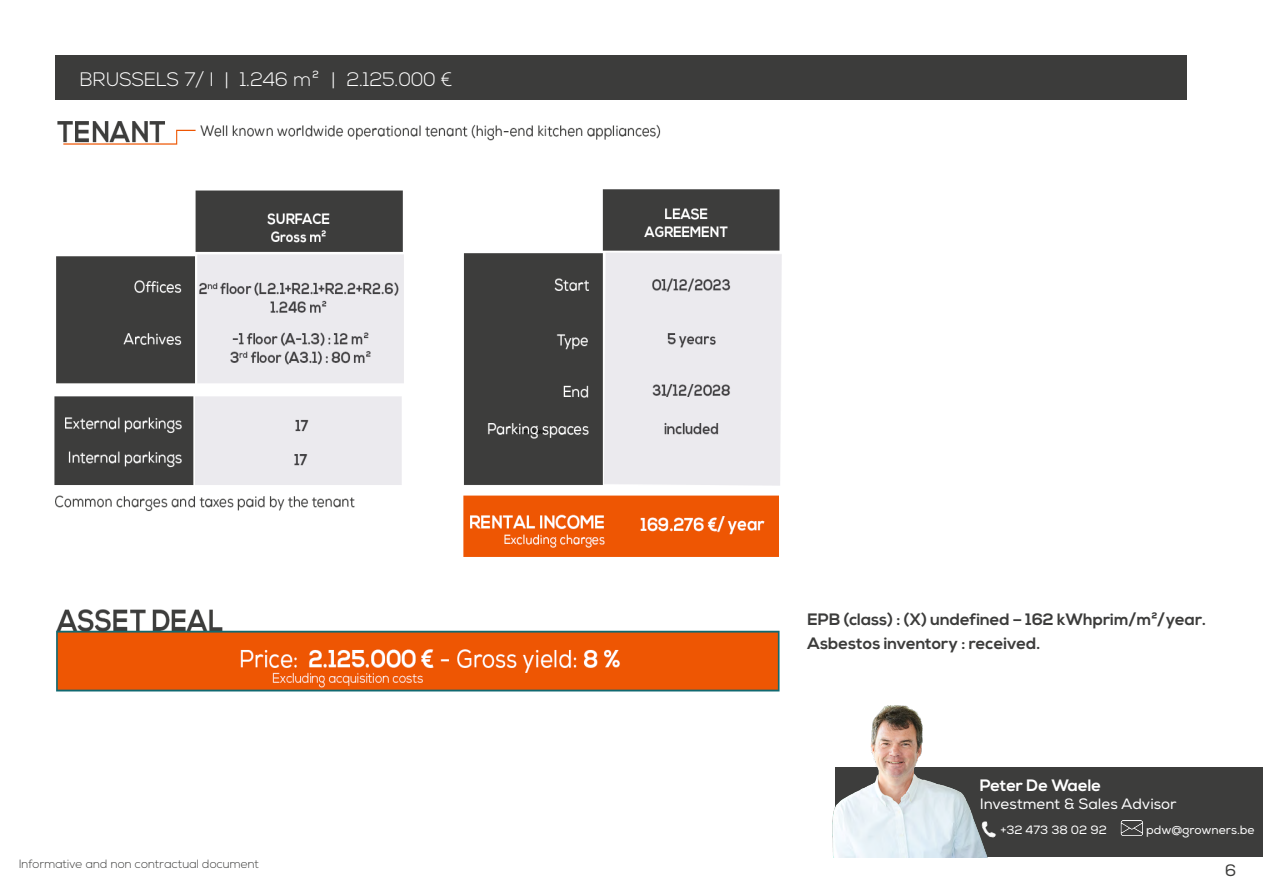
<style>
.page{position:relative;width:1263px;height:893px;background:#fff}
.page>*{position:absolute;margin:0;border:0;box-sizing:border-box;transform-origin:0 0}
.t1{font:300 19.5px "Nexa";color:#fff}
.t2{font:700 16.5px/24px "Nexa";color:#3c3c3b}
.t3{font:700 16.5px "Nexa";color:#fff}
.t4{font:16.5px "Nexa";color:#3c3c3b}
.t5{font:15px "Nexa";color:#fff}
.t6{font:300 12px "Nexa";color:#3c3c3b}
.t7{font:12px "Nexa";color:#fff}
</style>
<div class="page">
<div style="left:835px;top:767px;width:428px;height:90px;background:#3d3d3c"></div>
<img style="left:988px;top:832px;width:8px;height:6px">
<img style="left:1120px;top:821px;width:23px;height:15px">
<img style="left:832px;top:705px;width:156px;height:152px">
<img style="left:54px;top:121px;width:728px;height:571px">
<div style="left:55px;top:55px;width:1131px;height:45px;background:#3c3c3b"></div>
<p class="t1" style="left:80px;top:69px;width:374px">BRUSSELS 7/ I | 1.246 m² | 2.125.000 €</p>
<p class="t6" style="left:19px;top:857px;width:242px">Informative and non contractual document</p>
<p class="t2" style="left:808px;top:608px;width:400px">EPB (class) : (X) undefined – 162 kWhprim/m²/year.<br>Asbestos inventory : received.</p>
<p class="t3" style="left:980px;top:776px;width:123px">Peter De Waele</p>
<p class="t5" style="left:980px;top:795px;width:199px">Investment &amp; Sales Advisor</p>
<p class="t7" style="left:1000px;top:822px;width:108px">+32 473 38 02 92</p>
<p class="t7" style="left:1146px;top:822px;width:110px">pdw@growners.be</p>
<p class="t4" style="left:1225px;top:860px;width:13px">6</p>
</div>
